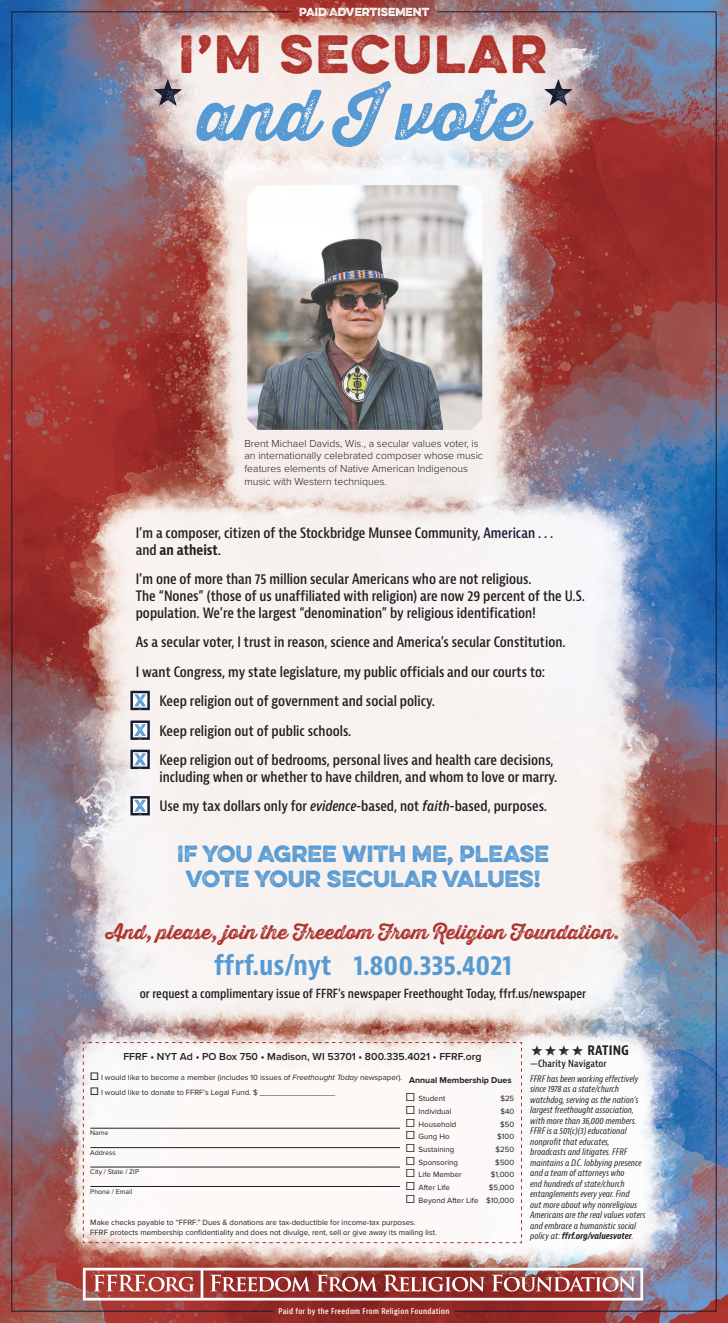
<style>
.page{position:relative;width:728px;height:1323px;background:#fff}
.page>*{position:absolute;margin:0;border:0;box-sizing:border-box;transform-origin:0 0}
.t1{font:70px "Thirsty Rough Bol Two";color:#5799d2}
.t2{font:48.12px "Eveleth Dot";letter-spacing:.05em;color:#ae332d}
.t3{font:700 condensed 27.12px "Bernina Sans";letter-spacing:-.005em;color:#5799d2}
.t4{font:21px/25.2px "Eveleth Dot";color:#5799d2;text-align:center}
.t5{font:19.25px "Thirsty Rough Bol Two";color:#ae332d}
.t6{font:600 condensed 14px/16.8px "Bernina Sans";color:#231f20}
.t7{font:700 condensed 14px "Bernina Sans";letter-spacing:.01em;color:#231f20}
.t8{font:600 condensed 12.25px "Bernina Sans";color:#231f20}
.t9{font:300 10.5px/12.6px "Proxima Nova";color:#231f20}
.t10{font:600 10.5px "Proxima Nova";color:#231f20}
.t11{font:10.5px "Eveleth Dot";color:#fff}
.t12{font:600 condensed 9.62px "Bernina Sans";letter-spacing:.01em;color:#231f20}
.t13{font:italic condensed 8.75px/10.5px "Bernina Sans";color:#231f20}
.t14{font:700 8.75px "Proxima Nova";color:#231f20}
.t15{font:7.88px/12.7px "Proxima Nova";color:#231f20}
.t16{font:600 condensed 7.88px "Bernina Sans";letter-spacing:.04em;color:#fff}
.t17{font:7px "Proxima Nova";color:#231f20}
.s1{color:#151b31}
.s2{font-weight:700}
.s3{font-style:italic}
.s4{font-weight:600;font-size:13.12px}
.s5{font-size:14px}
</style>
<div class="page">
<img style="left:0;top:0;width:728px;height:1323px">
<img style="left:45px;top:0;width:639px;height:1323px">
<svg style="left:292px;top:1268px;width:144px;height:33px"></svg>
<svg style="left:11px;top:11px;width:281px;height:1301px"></svg>
<img style="left:436px;top:11px;width:281px;height:1301px">
<img style="left:247px;top:185px;width:235px;height:245px">
<svg style="left:130px;top:796px;width:20px;height:20px"></svg>
<svg style="left:130px;top:750px;width:20px;height:19px"></svg>
<svg style="left:130px;top:720px;width:20px;height:20px"></svg>
<svg style="left:130px;top:691px;width:20px;height:19px"></svg>
<svg style="left:544px;top:79px;width:28px;height:27px"></svg>
<svg style="left:154px;top:79px;width:27px;height:27px"></svg>
<div style="left:82px;top:1042px;width:440px;height:202px;background:#fcf9f6"></div>
<hr style="left:90px;top:1128px;width:310px;height:1px;background:#231f20">
<hr style="left:90px;top:1147px;width:310px;height:1px;background:#231f20">
<hr style="left:90px;top:1167px;width:310px;height:1px;background:#231f20">
<hr style="left:90px;top:1186px;width:310px;height:1px;background:#231f20">
<svg style="left:292px;top:923px;width:25px;height:17px"></svg>
<svg style="left:378px;top:923px;width:24px;height:17px"></svg>
<svg style="left:532px;top:1045px;width:51px;height:10px"></svg>
<p class="t11" style="left:299px;top:4px;width:131px">PAID ADVERTISEMENT</p>
<h2 class="t2" style="left:179px;top:17px;width:369px">I’M SECULAR</h2>
<h1 class="t1" style="left:197px;top:62px;width:332px">and I vote</h1>
<p class="t9" style="left:244px;top:437px;width:240px">Brent Michael Davids, Wis., a secular values voter, is an internationally celebrated composer whose music features elements of Native American Indigenous music with Western techniques.</p>
<p class="t6" style="left:136px;top:525px;width:419px">I’m a composer, citizen of the Stockbridge Munsee Community, <span class="s1">American</span> . . . and <span class="s2">an atheist</span>.</p>
<p class="t6" style="left:136px;top:571px;width:450px">I’m one of more than 75 million secular Americans who are not religious.<br>The “Nones” (those of us unaffiliated with religion) are now 29 percent of the U.S. population. We’re the largest “denomination” by religious identification!</p>
<p class="t6" style="left:136px;top:634px;width:431px">As a secular voter, I trust in reason, science and America’s secular Constitution.</p>
<p class="t6" style="left:136px;top:664px;width:411px">I want Congress, my state legislature, my public officials and our courts to:</p>
<p class="t6" style="left:159px;top:693px;width:277px">Keep religion out of government and social policy.</p>
<p class="t6" style="left:159px;top:722px;width:193px">Keep religion out of public schools.</p>
<p class="t6" style="left:159px;top:752px;width:396px">Keep religion out of bedrooms, personal lives and health care decisions,</p>
<p class="t6" style="left:159px;top:762px;width:399px;line-height:29.4px">including when or whether to have children, and whom to love or marry.<br>Use my tax dollars only for <span class="s3">evidence</span>-based, not <span class="s3">faith</span>-based, purposes.</p>
<h3 class="t4" style="left:177px;top:841px;width:373px">IF YOU AGREE WITH ME, PLEASE<br>VOTE YOUR SECULAR VALUES!</h3>
<h3 class="t5" style="left:107px;top:917px;width:183px">And, please, join the</h3>
<h3 class="t5" style="left:316px;top:917px;width:59px">eedom</h3>
<h3 class="t5" style="left:401px;top:917px;width:220px">om Religion Foundation.</h3>
<h3 class="t3" style="left:214px;top:949px;width:299px">ffrf.us/nyt 1.800.335.4021</h3>
<p class="t8" style="left:140px;top:986px;width:448px">or request a complimentary issue of FFRF’s newspaper Freethought Today, ffrf.us/newspaper</p>
<p class="t10" style="left:123px;top:1049px;width:359px">FFRF • NYT Ad • PO Box 750 • Madison, WI 53701 • 800.335.4021 • FFRF.org</p>
<p class="t15" style="left:90px;top:1069px;width:313px;line-height:15.8px"><span class="s4">☐</span> I would like to become a member (includes 10 issues of <span class="s3">Freethought Today</span> newspaper). <span class="s4">☐</span> I would like to donate to FFRF’s Legal Fund. $ _________________</p>
<p class="t14" style="left:409px;top:1073px;width:104px">Annual Membership Dues</p>
<p class="t15" style="left:406px;top:1092px;width:41px"><span class="s5">☐</span> Student</p>
<p class="t15" style="left:500px;top:1092px;width:15px">$25</p>
<p class="t15" style="left:406px;top:1105px;width:47px"><span class="s5">☐</span> Individual</p>
<p class="t15" style="left:500px;top:1105px;width:15px">$40</p>
<p class="t15" style="left:406px;top:1117px;width:52px"><span class="s5">☐</span> Household</p>
<p class="t15" style="left:500px;top:1117px;width:16px">$50</p>
<p class="t15" style="left:406px;top:1130px;width:45px"><span class="s5">☐</span> Gung Ho</p>
<p class="t15" style="left:497px;top:1130px;width:18px">$100</p>
<p class="t15" style="left:406px;top:1143px;width:50px"><span class="s5">☐</span> Sustaining</p>
<p class="t15" style="left:495px;top:1143px;width:20px">$250</p>
<p class="t15" style="left:406px;top:1155px;width:54px"><span class="s5">☐</span> Sponsoring</p>
<p class="t15" style="left:495px;top:1155px;width:20px">$500</p>
<p class="t15" style="left:406px;top:1168px;width:58px"><span class="s5">☐</span> Life Member</p>
<p class="t15" style="left:490px;top:1168px;width:25px">$1,000</p>
<p class="t15" style="left:406px;top:1181px;width:46px"><span class="s5">☐</span> After Life</p>
<p class="t17" style="left:90px;top:1128px;width:20px">Name</p>
<p class="t17" style="left:90px;top:1147px;width:27px">Address</p>
<p class="t17" style="left:90px;top:1167px;width:50px">City / State / ZIP</p>
<p class="t17" style="left:90px;top:1186px;width:43px">Phone / Email</p>
<p class="t15" style="left:406px;top:1181px;width:110px;text-align:right">$5,000<br><span class="s5">☐</span> Beyond After Life $10,000</p>
<p class="t15" style="left:90px;top:1217px;width:348px;line-height:9.5px">Make checks payable to “FFRF.” Dues &amp; donations are tax-deductible for income-tax purposes.<br>FFRF protects membership confidentiality and does not divulge, rent, sell or give away its mailing list.</p>
<p class="t7" style="left:587px;top:1041px;width:43px">RATING</p>
<p class="t12" style="left:530px;top:1058px;width:78px">—Charity Navigator</p>
<p class="t13" style="left:530px;top:1074px;width:117px">FFRF has been working effectively since 1978 as a state/church watchdog, serving as the nation’s largest freethought association, with more than 36,000 members.<br>FFRF is a 501(c)(3) educational nonprofit that educates, broadcasts and litigates. FFRF maintains a D.C. lobbying presence and a team of attorneys who<br>end hundreds of state/church entanglements every year. Find<br>out more about why nonreligious<br>Americans are the real values voters and embrace a humanistic social policy at: <span class="s2">ffrf.org/valuesvoter</span>.</p>
<p class="t16" style="left:278px;top:1306px;width:172px">Paid for by the Freedom From Religion Foundation</p>
</div>
